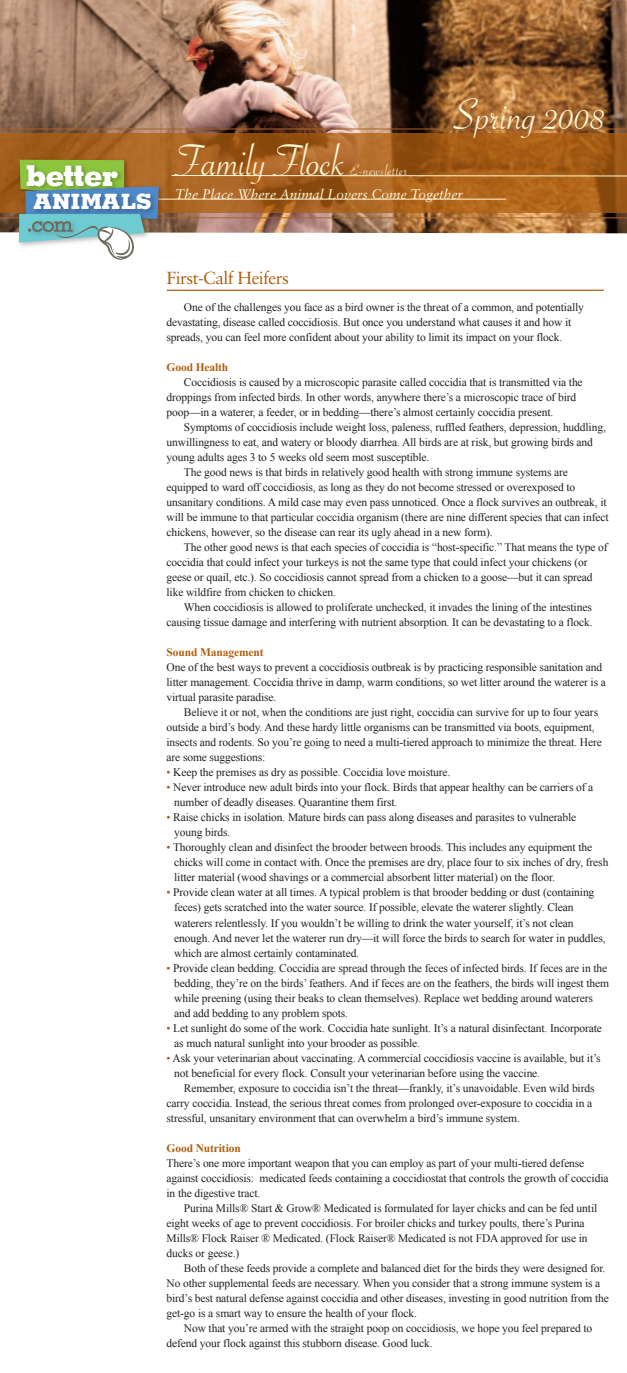
<style>
.page{position:relative;width:627px;height:1373px;background:#fff}
.page>*{position:absolute;margin:0;border:0;box-sizing:border-box;transform-origin:0 0}
.t1{font:46.88px "Savoye Let Plain";color:#fef9d8}
.t2{font:800 28.88px "Memphis";letter-spacing:-.03em;color:#fff}
.t3{font:800 21.12px "Memphis";color:#fff}
.t4{font:17.5px "Sabon";letter-spacing:-.03em;color:#b05f0f}
.t5{font:16.12px "Savoye Let Plain";letter-spacing:.04em;color:#fef9d8}
.t6{font:italic 13.75px "Sabon";color:#fef9d8}
.t7{font:11.5px/15px "Times New Roman";letter-spacing:-.01em;color:#231f20}
.t8{font:700 11.5px "Times New Roman";letter-spacing:-.01em;color:#b05f0f}
.s1{color:#b05f0f}
</style>
<div class="page">
<img style="left:0;top:0;width:627px;height:291px">
<hr style="left:167px;top:289px;width:437px;height:2px;background:#b05f0f">
<svg style="left:0;top:133px;width:627px;height:80px;background:#a6601d"></svg>
<hr style="left:0;top:217px;width:627px;height:1px;background:#ae6126">
<hr style="left:0;top:129px;width:627px;height:1px;background:#ae6126">
<hr style="left:70px;top:199px;width:436px;height:1px;background:#fef9d8">
<svg style="left:171px;top:175px;width:456px;height:1px"></svg>
<img style="left:16px;top:156px;width:116px;height:50px">
<img style="left:159px;top:182px;width:8px;height:45px">
<img style="left:22px;top:157px;width:104px;height:3px">
<img style="left:15px;top:210px;width:4px;height:40px">
<svg style="left:19px;top:160px;width:140px;height:100px"></svg>
<h2 class="t2" style="left:26px;top:157px;width:94px">better</h2>
<h1 class="t1" style="left:177px;top:130px;width:171px">Family Flock</h1>
<h3 class="t5" style="left:350px;top:160px;width:59px">E-newsletter</h3>
<h1 class="t1" style="left:454px;top:83px;width:154px">Spring 2008</h1>
<h3 class="t3" style="left:33px;top:188px;width:120px">ANIMALS</h3>
<p class="t6" style="left:175px;top:186px;width:289px">The Place Where Animal Lovers Come Together</p>
<h3 class="t4" style="left:167px;top:267px;width:124px">First-Calf Heifers</h3>
<p class="t7" style="left:167px;top:300px;width:419px;text-indent:17px">One of the challenges you face as a bird owner is the threat of a common, and potentially devastating, disease called coccidiosis. But once you understand what causes it and how it spreads, you can feel more confident about your ability to limit its impact on your flock.</p>
<p class="t8" style="left:167px;top:359px;width:63px">Good Health</p>
<p class="t7" style="left:167px;top:375px;width:418px;text-indent:17px">Coccidiosis is caused by a microscopic parasite called coccidia that is transmitted via the droppings from infected birds. In other words, anywhere there’s a microscopic trace of bird poop—in a waterer, a feeder, or in bedding—there’s almost certainly coccidia present.</p>
<p class="t7" style="left:184px;top:420px;width:423px">Symptoms of coccidiosis include weight loss, paleness, ruffled feathers, depression, huddling,</p>
<p class="t7" style="left:167px;top:435px;width:428px">unwillingness to eat, and watery or bloody diarrhea. All birds are at risk, but growing birds and</p>
<p class="t7" style="left:167px;top:450px;width:264px">young adults ages 3 to 5 weeks old seem most susceptible.</p>
<p class="t7" style="left:184px;top:465px;width:385px">The good news is that birds in relatively good health with strong immune systems are</p>
<p class="t7" style="left:167px;top:480px;width:410px">equipped to ward off coccidiosis, as long as they do not become stressed or overexposed to</p>
<p class="t7" style="left:167px;top:495px;width:441px">unsanitary conditions. A mild case may even pass unnoticed. Once a flock survives an outbreak, it</p>
<p class="t7" style="left:167px;top:510px;width:443px">will be immune to that particular coccidia organism (there are nine different species that can infect</p>
<p class="t7" style="left:167px;top:525px;width:327px">chickens, however, so the disease can rear its ugly ahead in a new form).</p>
<p class="t7" style="left:184px;top:540px;width:425px">The other good news is that each species of coccidia is “host-specific.” That means the type of</p>
<p class="t7" style="left:167px;top:555px;width:422px">coccidia that could infect your turkeys is not the same type that could infect your chickens (or</p>
<p class="t7" style="left:167px;top:570px;width:427px">geese or quail, etc.). So coccidiosis cannot spread from a chicken to a goose—but it can spread</p>
<p class="t7" style="left:167px;top:584px;width:171px">like wildfire from chicken to chicken.</p>
<p class="t7" style="left:184px;top:599px;width:409px">When coccidiosis is allowed to proliferate unchecked, it invades the lining of the intestines</p>
<p class="t7" style="left:167px;top:614px;width:427px">causing tissue damage and interfering with nutrient absorption. It can be devastating to a flock.</p>
<p class="t8" style="left:167px;top:644px;width:98px">Sound Management</p>
<p class="t7" style="left:167px;top:659px;width:441px">One of the best ways to prevent a coccidiosis outbreak is by practicing responsible sanitation and litter management. Coccidia thrive in damp, warm conditions, so wet litter around the waterer is a virtual parasite paradise.</p>
<p class="t7" style="left:167px;top:704px;width:437px;text-indent:17px">Believe it or not, when the conditions are just right, coccidia can survive for up to four years outside a bird’s body. And these hardy little organisms can be transmitted via boots, equipment, insects and rodents. So you’re going to need a multi-tiered approach to minimize the threat. Here are some suggestions:</p>
<p class="t7" style="left:167px;top:764px;width:285px"><span class="s1">•</span> Keep the premises as dry as possible. Coccidia love moisture.</p>
<p class="t7" style="left:174px;top:779px;width:421px;text-indent:-8px"><span class="s1">•</span> Never introduce new adult birds into your flock. Birds that appear healthy can be carriers of a number of deadly diseases. Quarantine them first.</p>
<p class="t7" style="left:174px;top:809px;width:403px;text-indent:-8px"><span class="s1">•</span> Raise chicks in isolation. Mature birds can pass along diseases and parasites to vulnerable young birds.</p>
<p class="t7" style="left:174px;top:839px;width:436px;text-indent:-8px"><span class="s1">•</span> Thoroughly clean and disinfect the brooder between broods. This includes any equipment the chicks will come in contact with. Once the premises are dry, place four to six inches of dry, fresh litter material (wood shavings or a commercial absorbent litter material) on the floor.</p>
<p class="t7" style="left:174px;top:884px;width:433px;text-indent:-8px"><span class="s1">•</span> Provide clean water at all times. A typical problem is that brooder bedding or dust (containing feces) gets scratched into the water source. If possible, elevate the waterer slightly. Clean waterers relentlessly. If you wouldn’t be willing to drink the water yourself, it’s not clean enough. And never let the waterer run dry—it will force the birds to search for water in puddles, which are almost certainly contaminated.</p>
<p class="t7" style="left:174px;top:959px;width:436px;text-indent:-8px"><span class="s1">•</span> Provide clean bedding. Coccidia are spread through the feces of infected birds. If feces are in the bedding, they’re on the birds’ feathers. And if feces are on the feathers, the birds will ingest them while preening (using their beaks to clean themselves). Replace wet bedding around waterers and add bedding to any problem spots.</p>
<p class="t7" style="left:174px;top:1019px;width:429px;text-indent:-8px"><span class="s1">•</span> Let sunlight do some of the work. Coccidia hate sunlight. It’s a natural disinfectant. Incorporate as much natural sunlight into your brooder as possible.</p>
<p class="t7" style="left:174px;top:1049px;width:428px;text-indent:-8px"><span class="s1">•</span> Ask your veterinarian about vaccinating. A commercial coccidiosis vaccine is available, but it’s not beneficial for every flock. Consult your veterinarian before using the vaccine.</p>
<p class="t7" style="left:167px;top:1079px;width:429px;text-indent:17px">Remember, exposure to coccidia isn’t the threat—frankly, it’s unavoidable. Even wild birds carry coccidia. Instead, the serious threat comes from prolonged over-exposure to coccidia in a stressful, unsanitary environment that can overwhelm a bird’s immune system.</p>
<p class="t8" style="left:167px;top:1139px;width:76px">Good Nutrition</p>
<p class="t7" style="left:167px;top:1154px;width:443px">There’s one more important weapon that you can employ as part of your multi-tiered defense against coccidiosis: medicated feeds containing a coccidiostat that controls the growth of coccidia in the digestive tract.</p>
<p class="t7" style="left:167px;top:1199px;width:432px;text-indent:17px">Purina Mills® Start &amp; Grow® Medicated is formulated for layer chicks and can be fed until eight weeks of age to prevent coccidiosis. For broiler chicks and turkey poults, there’s Purina Mills® Flock Raiser ® Medicated. (Flock Raiser® Medicated is not FDA approved for use in ducks or geese.)</p>
<p class="t7" style="left:167px;top:1259px;width:444px;text-indent:17px">Both of these feeds provide a complete and balanced diet for the birds they were designed for.<br>No other supplemental feeds are necessary. When you consider that a strong immune system is a bird’s best natural defense against coccidia and other diseases, investing in good nutrition from the get-go is a smart way to ensure the health of your flock.</p>
<p class="t7" style="left:167px;top:1319px;width:427px;text-indent:17px">Now that you’re armed with the straight poop on coccidiosis, we hope you feel prepared to defend your flock against this stubborn disease. Good luck.</p>
</div>
